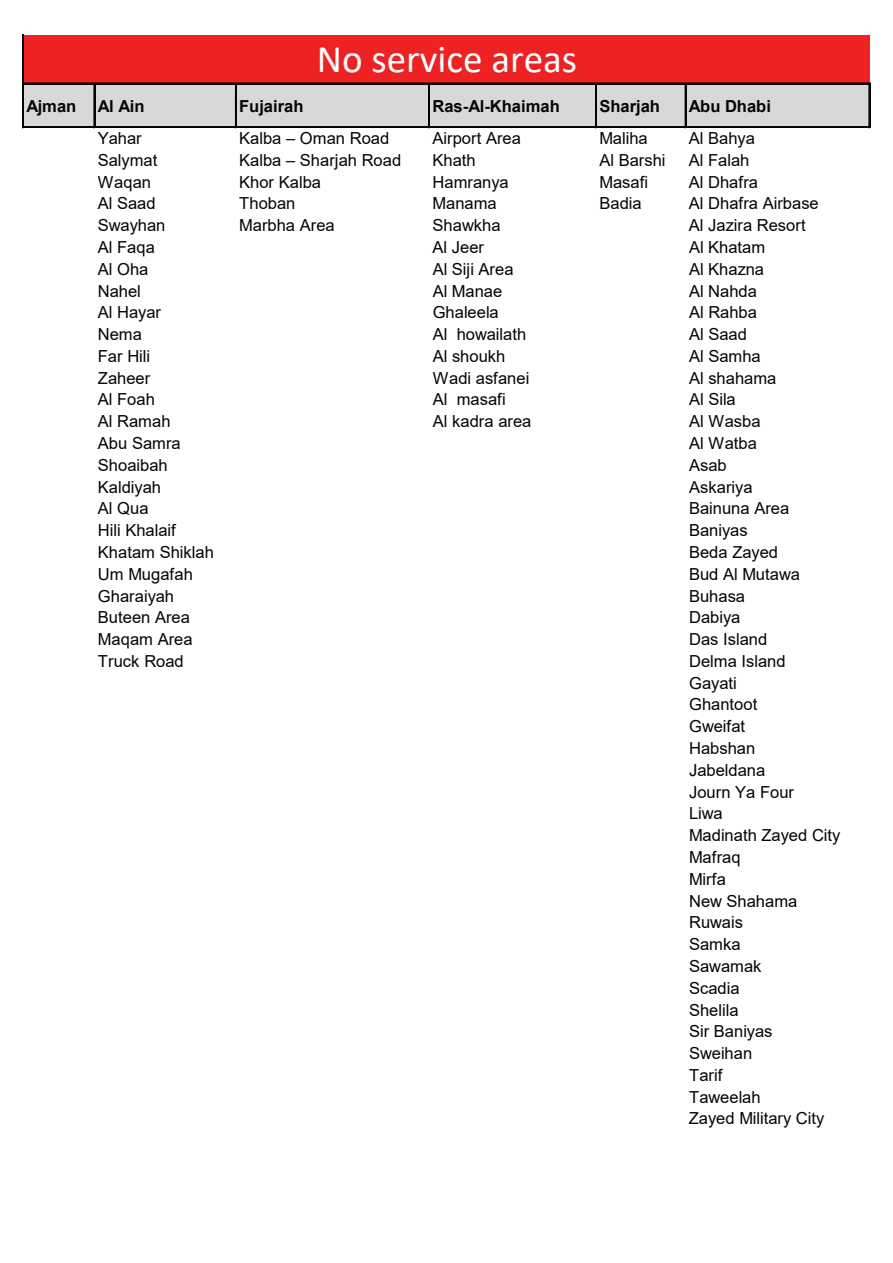
<style>
.page{position:relative;width:893px;height:1263px;background:#fff}
.page>*{position:absolute;margin:0;border:0;box-sizing:border-box;transform-origin:0 0}
.t1{font:39px "Calibri";color:#fff}
.t2{font:16.5px/21.8px "Arial";color:#050504}
.t3{font:700 16.5px "Arial";color:#050504}
</style>
<div class="page">
<div style="left:24px;top:35px;width:846px;height:49px;background:#ee2123"></div>
<div style="left:24px;top:84px;width:846px;height:43px;background:#d8d8d8"></div>
<hr style="left:22px;top:35px;width:1px;height:93px;background:#050504">
<hr style="left:23px;top:35px;width:1px;height:93px;background:#050504">
<hr style="left:94px;top:84px;width:1px;height:44px;background:#050504">
<hr style="left:235px;top:84px;width:2px;height:44px;background:#050504">
<hr style="left:428px;top:84px;width:1px;height:44px;background:#050504">
<hr style="left:429px;top:84px;width:1px;height:44px;background:#050504">
<hr style="left:595px;top:84px;width:1px;height:44px;background:#050504">
<hr style="left:596px;top:84px;width:1px;height:44px;background:#050504">
<hr style="left:685px;top:84px;width:1px;height:44px;background:#050504">
<hr style="left:869px;top:84px;width:1px;height:44px;background:#050504">
<hr style="left:24px;top:83px;width:846px;height:1px;background:#050504">
<hr style="left:24px;top:126px;width:846px;height:1px;background:#050504">
<hr style="left:24px;top:127px;width:846px;height:1px;background:#050504">
<h1 class="t1" style="left:317px;top:32px;width:262px">No service areas</h1>
<p class="t3" style="left:26px;top:94px;width:51px">Ajman</p>
<p class="t3" style="left:98px;top:94px;width:48px">Al Ain</p>
<p class="t3" style="left:239px;top:94px;width:66px">Fujairah</p>
<p class="t3" style="left:433px;top:94px;width:129px">Ras-Al-Khaimah</p>
<p class="t3" style="left:599px;top:94px;width:62px">Sharjah</p>
<p class="t3" style="left:689px;top:94px;width:84px">Abu Dhabi</p>
<p class="t2" style="left:98px;top:127px;width:46px">Yahar</p>
<p class="t2" style="left:239px;top:127px;width:152px">Kalba – Oman Road</p>
<p class="t2" style="left:433px;top:127px;width:90px">Airport Area</p>
<p class="t2" style="left:599px;top:127px;width:50px">Maliha</p>
<p class="t2" style="left:689px;top:127px;width:67px">Al Bahya</p>
<p class="t2" style="left:98px;top:149px;width:61px">Salymat</p>
<p class="t2" style="left:239px;top:149px;width:163px">Kalba – Sharjah Road</p>
<p class="t2" style="left:433px;top:149px;width:45px">Khath</p>
<p class="t2" style="left:599px;top:149px;width:68px">Al Barshi</p>
<p class="t2" style="left:689px;top:149px;width:62px">Al Falah</p>
<p class="t2" style="left:98px;top:171px;width:55px">Waqan</p>
<p class="t2" style="left:239px;top:171px;width:83px">Khor Kalba</p>
<p class="t2" style="left:433px;top:171px;width:78px">Hamranya</p>
<p class="t2" style="left:599px;top:171px;width:50px">Masafi</p>
<p class="t2" style="left:689px;top:171px;width:71px">Al Dhafra</p>
<p class="t2" style="left:98px;top:193px;width:59px">Al Saad</p>
<p class="t2" style="left:239px;top:193px;width:58px">Thoban</p>
<p class="t2" style="left:433px;top:193px;width:66px">Manama</p>
<p class="t2" style="left:599px;top:192px;width:44px">Badia</p>
<p class="t2" style="left:689px;top:193px;width:131px">Al Dhafra Airbase</p>
<p class="t2" style="left:98px;top:214px;width:69px">Swayhan</p>
<p class="t2" style="left:239px;top:214px;width:97px">Marbha Area</p>
<p class="t2" style="left:433px;top:214px;width:69px">Shawkha</p>
<p class="t2" style="left:689px;top:214px;width:118px">Al Jazira Resort</p>
<p class="t2" style="left:98px;top:236px;width:59px">Al Faqa</p>
<p class="t2" style="left:433px;top:236px;width:53px">Al Jeer</p>
<p class="t2" style="left:689px;top:236px;width:78px">Al Khatam</p>
<p class="t2" style="left:98px;top:258px;width:52px">Al Oha</p>
<p class="t2" style="left:433px;top:258px;width:82px">Al Siji Area</p>
<p class="t2" style="left:689px;top:258px;width:77px">Al Khazna</p>
<p class="t2" style="left:98px;top:280px;width:45px">Nahel</p>
<p class="t2" style="left:433px;top:280px;width:71px">Al Manae</p>
<p class="t2" style="left:689px;top:280px;width:69px">Al Nahda</p>
<p class="t2" style="left:98px;top:301px;width:65px">Al Hayar</p>
<p class="t2" style="left:433px;top:301px;width:68px">Ghaleela</p>
<p class="t2" style="left:689px;top:301px;width:69px">Al Rahba</p>
<p class="t2" style="left:98px;top:323px;width:46px">Nema</p>
<p class="t2" style="left:433px;top:323px;width:95px">Al howailath</p>
<p class="t2" style="left:689px;top:323px;width:59px">Al Saad</p>
<p class="t2" style="left:98px;top:345px;width:54px">Far Hili</p>
<p class="t2" style="left:433px;top:345px;width:74px">Al shoukh</p>
<p class="t2" style="left:689px;top:345px;width:73px">Al Samha</p>
<p class="t2" style="left:98px;top:367px;width:54px">Zaheer</p>
<p class="t2" style="left:433px;top:367px;width:98px">Wadi asfanei</p>
<p class="t2" style="left:689px;top:367px;width:89px">Al shahama</p>
<p class="t2" style="left:98px;top:389px;width:58px">Al Foah</p>
<p class="t2" style="left:433px;top:389px;width:74px">Al masafi</p>
<p class="t2" style="left:689px;top:389px;width:48px">Al Sila</p>
<p class="t2" style="left:98px;top:410px;width:74px">Al Ramah</p>
<p class="t2" style="left:433px;top:410px;width:100px">Al kadra area</p>
<p class="t2" style="left:689px;top:410px;width:73px">Al Wasba</p>
<p class="t2" style="left:98px;top:432px;width:84px">Abu Samra</p>
<p class="t2" style="left:689px;top:432px;width:69px">Al Watba</p>
<p class="t2" style="left:98px;top:454px;width:71px">Shoaibah</p>
<p class="t2" style="left:689px;top:454px;width:39px">Asab</p>
<p class="t2" style="left:98px;top:476px;width:65px">Kaldiyah</p>
<p class="t2" style="left:689px;top:476px;width:65px">Askariya</p>
<p class="t2" style="left:98px;top:498px;width:52px">Al Qua</p>
<p class="t2" style="left:689px;top:498px;width:102px">Bainuna Area</p>
<p class="t2" style="left:98px;top:519px;width:79px">Hili Khalaif</p>
<p class="t2" style="left:689px;top:519px;width:60px">Baniyas</p>
<p class="t2" style="left:98px;top:541px;width:118px">Khatam Shiklah</p>
<p class="t2" style="left:689px;top:541px;width:91px">Beda Zayed</p>
<p class="t2" style="left:98px;top:563px;width:96px">Um Mugafah</p>
<p class="t2" style="left:689px;top:563px;width:112px">Bud Al Mutawa</p>
<p class="t2" style="left:98px;top:585px;width:78px">Gharaiyah</p>
<p class="t2" style="left:689px;top:585px;width:58px">Buhasa</p>
<p class="t2" style="left:98px;top:606px;width:94px">Buteen Area</p>
<p class="t2" style="left:689px;top:606px;width:53px">Dabiya</p>
<p class="t2" style="left:98px;top:628px;width:96px">Maqam Area</p>
<p class="t2" style="left:689px;top:628px;width:80px">Das Island</p>
<p class="t2" style="left:98px;top:650px;width:87px">Truck Road</p>
<p class="t2" style="left:689px;top:650px;width:153px">Delma Island<br>Gayati<br>Ghantoot<br>Gweifat<br>Habshan<br>Jabeldana<br>Journ Ya Four<br>Liwa<br>Madinath Zayed City<br>Mafraq<br>Mirfa<br>New Shahama<br>Ruwais<br>Samka<br>Sawamak<br>Scadia<br>Shelila<br>Sir Baniyas<br>Sweihan<br>Tarif<br>Taweelah<br>Zayed Military City</p>
</div>
